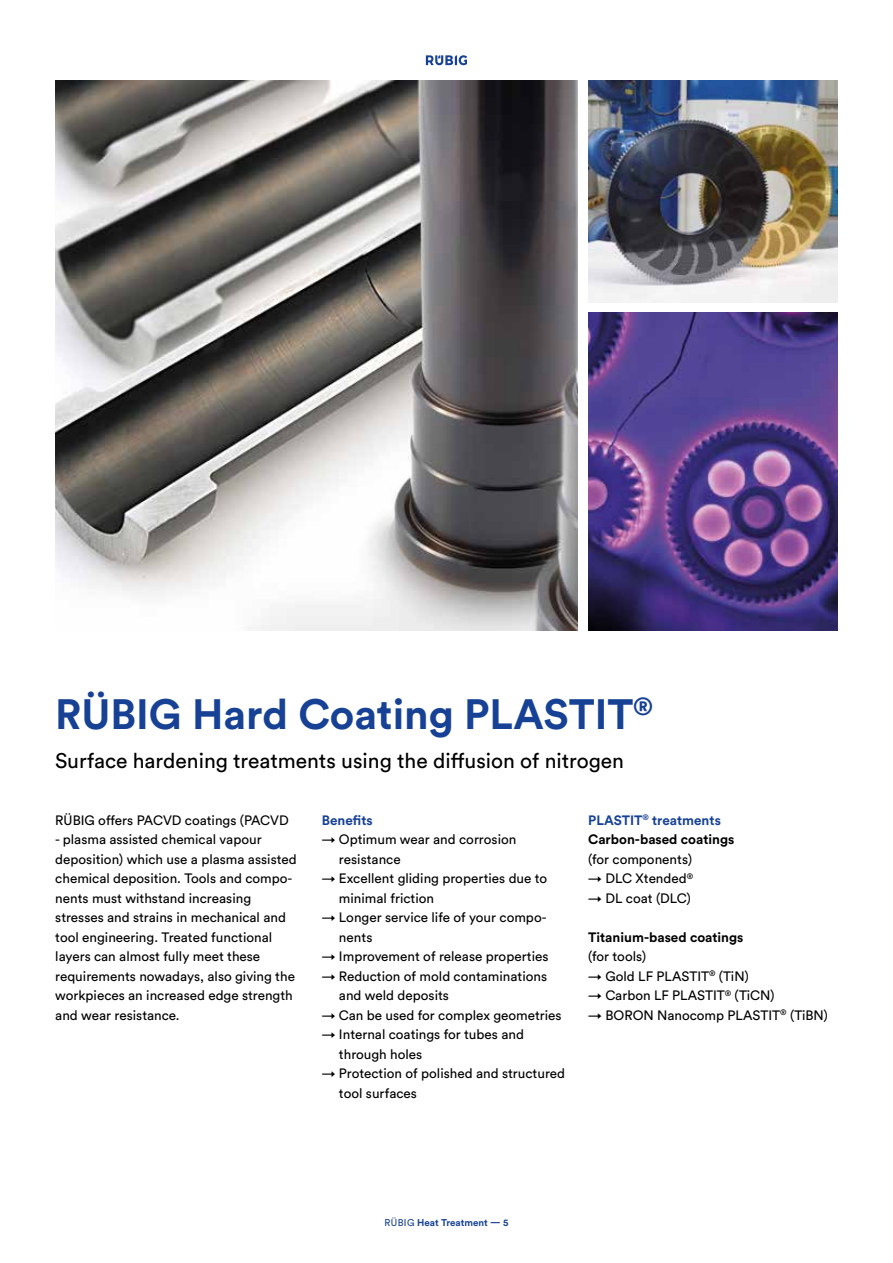
<style>
.page{position:relative;width:893px;height:1263px;background:#fff}
.page>*{position:absolute;margin:0;border:0;box-sizing:border-box;transform-origin:0 0}
.t1{font:700 42px "Circular Pro";color:#164194}
.t2{font:21px "Circular Pro";color:#000}
.t3{font:13.5px/19.5px "Circular Pro";color:#000}
.t4{font:700 13.5px/19.5px "Circular Pro";color:#000}
.t5{font:700 13.5px "Circular Pro";color:#164194}
.t6{font:700 9.75px "Circular Pro";color:#164194}
.s1{color:#164194}
.s2{font-weight:400}
</style>
<div class="page">
<img style="left:55px;top:80px;width:523px;height:551px">
<img style="left:588px;top:313px;width:250px;height:318px">
<img style="left:588px;top:80px;width:250px;height:222px">
<svg style="left:426px;top:55px;width:41px;height:10px"></svg>
<h1 class="t1" style="left:55px;top:685px;width:599px">RÜBIG Hard Coating PLASTIT<sup>®</sup></h1>
<h2 class="t2" style="left:55px;top:746px;width:570px">Surface hardening treatments using the diffusion of nitrogen</h2>
<p class="t3" style="left:55px;top:809px;width:235px">RÜBIG offers PACVD coatings (PACVD</p>
<p class="t3" style="left:55px;top:829px;width:243px">- plasma assisted chemical vapour deposition) which use a plasma assisted chemical deposition. Tools and compo&shy;nents must withstand increasing stresses and strains in mechanical and tool engineering. Treated functional layers can almost fully meet these requirements nowadays, also giving the workpieces an increased edge strength and wear resistance.</p>
<p class="t5" style="left:322px;top:810px;width:53px">Benefits</p>
<p class="t3" style="left:339px;top:829px;width:179px;text-indent:-17px">→ Optimum wear and corrosion resistance</p>
<p class="t3" style="left:339px;top:868px;width:210px;text-indent:-17px">→ Excellent gliding properties due to minimal friction</p>
<p class="t3" style="left:339px;top:907px;width:209px;text-indent:-17px">→ Longer service life of your compo&shy;nents</p>
<p class="t3" style="left:322px;top:946px;width:228px">→ Improvement of release properties</p>
<p class="t3" style="left:339px;top:965px;width:210px;text-indent:-17px">→ Reduction of mold contaminations and weld deposits</p>
<p class="t3" style="left:322px;top:1004px;width:241px">→ Can be used for complex geometries</p>
<p class="t3" style="left:339px;top:1024px;width:186px;text-indent:-17px">→ Internal coatings for tubes and through holes</p>
<p class="t3" style="left:339px;top:1063px;width:228px;text-indent:-17px">→ Protection of polished and structured tool surfaces</p>
<p class="t4" style="left:588px;top:809px;width:148px"><span class="s1">PLASTIT</span><sup>®</sup> <span class="s1">treatments<br></span>Carbon-based coatings</p>
<p class="t3" style="left:588px;top:848px;width:105px">(for components)</p>
<p class="t3" style="left:588px;top:868px;width:106px">→ DLC Xtended<sup>®</sup></p>
<p class="t3" style="left:588px;top:887px;width:104px">→ DL coat (DLC)</p>
<p class="t4" style="left:588px;top:926px;width:157px">Titanium-based coatings</p>
<p class="t3" style="left:588px;top:946px;width:60px">(for tools)</p>
<p class="t3" style="left:588px;top:965px;width:162px">→ Gold LF PLASTIT<sup>®</sup> (TiN)</p>
<p class="t3" style="left:588px;top:985px;width:188px">→ Carbon LF PLASTIT<sup>®</sup> (TiCN)</p>
<p class="t3" style="left:588px;top:1004px;width:241px">→ BORON Nanocomp PLASTIT<sup>®</sup> (TiBN)</p>
<p class="t6" style="left:384px;top:1216px;width:126px"><span class="s2">RÜBIG</span> Heat Treatment — 5</p>
</div>
